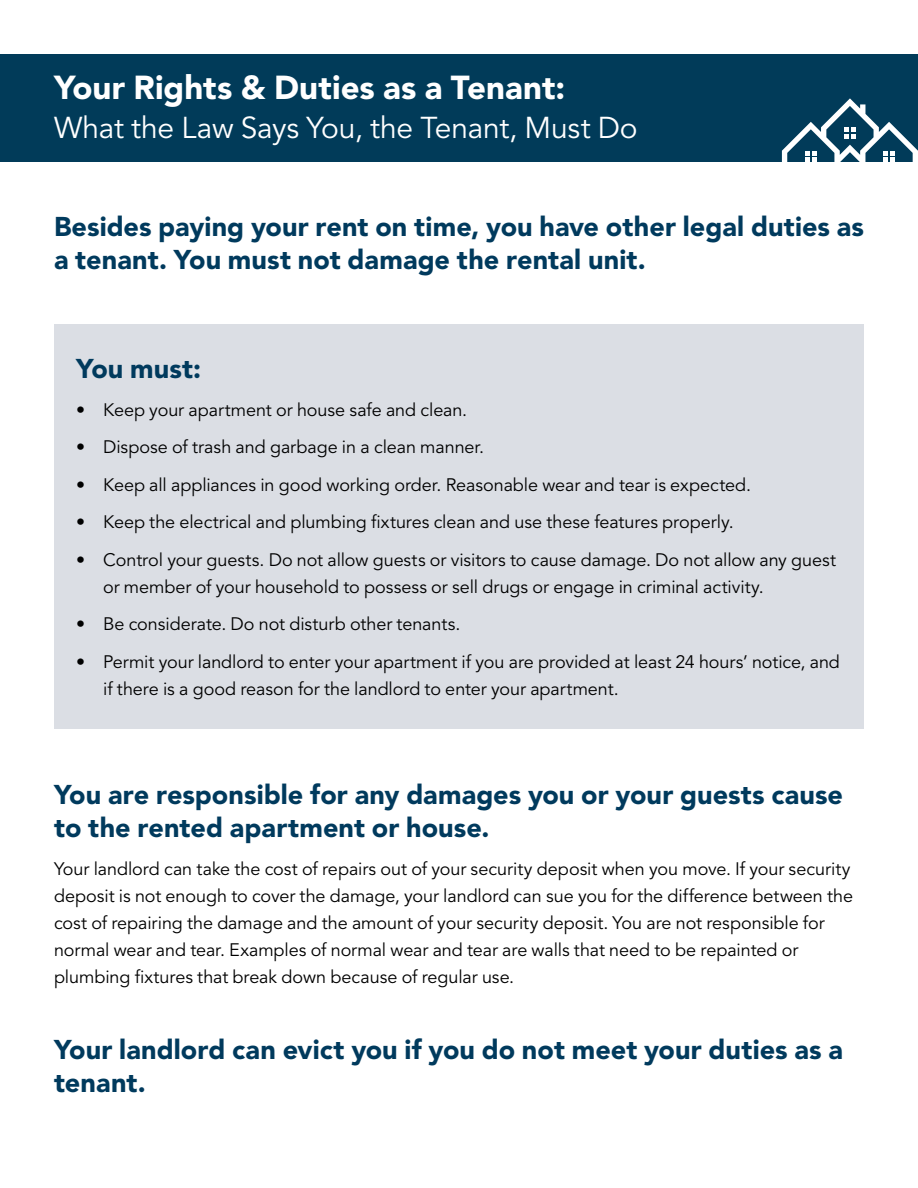
<style>
.page{position:relative;width:918px;height:1188px;background:#fff}
.page>*{position:absolute;margin:0;border:0;box-sizing:border-box;transform-origin:0 0}
.t1{font:900 33px "Avenir LT Std";color:#fff}
.t2{font:30px "Avenir LT Std";letter-spacing:-.005em;color:#fff}
.t3{font:900 27px/33px "Avenir LT Std";color:#003a5d}
.t4{font:18px/27px "Avenir LT Std";letter-spacing:-.005em;color:#000}
</style>
<div class="page">
<div style="left:0;top:54px;width:918px;height:108px;background:#013b59"></div>
<div style="left:54px;top:324px;width:810px;height:405px;background:#dbdee4"></div>
<svg style="left:782px;top:98px;width:136px;height:64px"></svg>
<p class="t1" style="left:54px;top:67px;width:513px">Your Rights &amp; Duties as a Tenant:</p>
<p class="t2" style="left:54px;top:110px;width:585px">What the Law Says You, the Tenant, Must Do</p>
<p class="t3" style="left:54px;top:210px;width:812px">Besides paying your rent on time, you have other legal duties as a tenant. You must not damage the rental unit.</p>
<p class="t3" style="left:76px;top:352px;width:127px">You must:</p>
<p class="t4" style="left:76px;top:397px;width:393px">• Keep your apartment or house safe and clean.</p>
<p class="t4" style="left:76px;top:434px;width:410px">• Dispose of trash and garbage in a clean manner.</p>
<p class="t4" style="left:76px;top:472px;width:676px">• Keep all appliances in good working order. Reasonable wear and tear is expected.</p>
<p class="t4" style="left:76px;top:509px;width:659px">• Keep the electrical and plumbing fixtures clean and use these features properly.</p>
<p class="t4" style="left:103px;top:547px;width:734px;text-indent:-27px">• Control your guests. Do not allow guests or visitors to cause damage. Do not allow any guest or member of your household to possess or sell drugs or engage in criminal activity.</p>
<p class="t4" style="left:76px;top:611px;width:386px">• Be considerate. Do not disturb other tenants.</p>
<p class="t4" style="left:103px;top:649px;width:738px;text-indent:-27px">• Permit your landlord to enter your apartment if you are provided at least 24 hours’ notice, and if there is a good reason for the landlord to enter your apartment.</p>
<p class="t3" style="left:54px;top:779px;width:791px">You are responsible for any damages you or your guests cause to the rented apartment or house.</p>
<p class="t4" style="left:54px;top:856px;width:801px">Your landlord can take the cost of repairs out of your security deposit when you move. If your security deposit is not enough to cover the damage, your landlord can sue you for the difference between the cost of repairing the damage and the amount of your security deposit. You are not responsible for normal wear and tear. Examples of normal wear and tear are walls that need to be repainted or plumbing fixtures that break down because of regular use.</p>
<p class="t3" style="left:54px;top:1033px;width:790px">Your landlord can evict you if you do not meet your duties as a tenant.</p>
</div>
